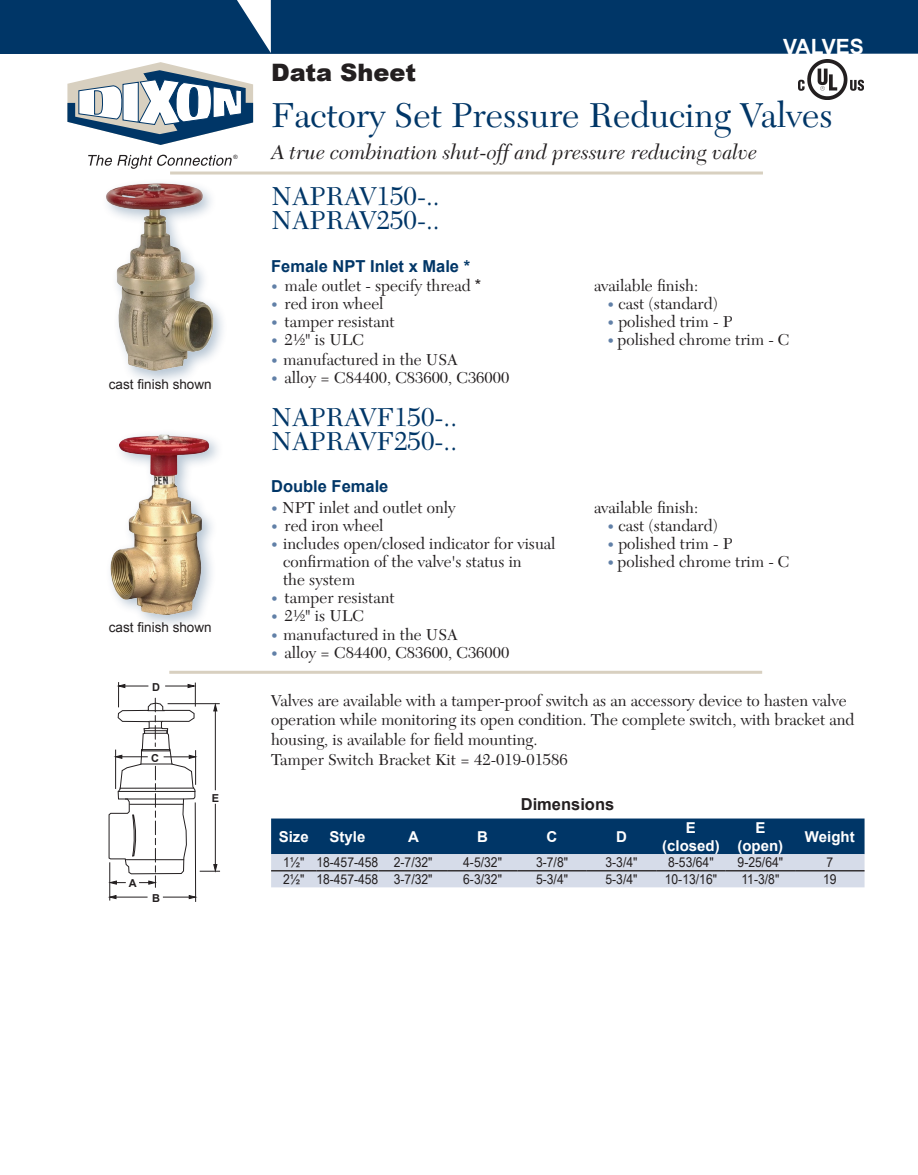
<style>
.page{position:relative;width:918px;height:1175px;background:#fff}
.page>*{position:absolute;margin:0;border:0;box-sizing:border-box;transform-origin:0 0}
.heading_2{font:36px "New Caledonia";color:#003667}
.sub-heading{font:27px "New Caledonia";color:#003667}
.heading_1{font:900 24px "Arial";color:#231f20}
.lead-in_text{font:italic 21px "New Caledonia";color:#231f20}
.industry{font:700 21px "Arial";color:#fff}
.body_text_-_left{font:16.5px/18px "New Caledonia";color:#231f20}
.sub-heading-2{font:700 16.5px "Arial";color:#003667}
.sub-heading-3{font:700 16.5px "Arial";color:#231f20}
.table_heading{font:700 15px "Arial";color:#fff}
.table_text{font:13.5px "Arial Narrow";color:#231f20;scale:1.1 1}
.body_text_-_left-2{font:13.5px "Arial";color:#231f20}
.t1{font:700 10.95px "Arial";color:#231f20}
.t2{font:italic 5.85px "Arial";color:#231f20}
.s1{font-size:13.5px;color:#6180a7}
.s2{font-family:"Arial"}
</style>
<div class="page">
<div style="left:0;top:0;width:918px;height:54px;background:#003667"></div>
<hr style="left:170px;top:171px;width:593px;height:3px;background:#d8d0c0">
<svg style="left:169px;top:670px;width:593px;height:4px"></svg>
<hr style="left:195px;top:803px;width:1px;height:98px;background:#231f20">
<hr style="left:109px;top:862px;width:1px;height:38px;background:#231f20">
<hr style="left:114px;top:896px;width:33px;height:1px;background:#231f20">
<svg style="left:109px;top:895px;width:7px;height:4px"></svg>
<svg style="left:163px;top:895px;width:33px;height:4px"></svg>
<svg style="left:108px;top:682px;width:112px;height:205px"></svg>
<div style="left:101px;top:178px;width:128px;height:208px;background:#003667;opacity:.3"></div>
<img style="left:102px;top:181px;width:116px;height:194px">
<img style="left:110px;top:434px;width:104px;height:186px">
<svg style="left:271px;top:818px;width:594px;height:69px;background:#6584a3"></svg>
<hr style="left:271px;top:870px;width:45px;height:1px;background:#231f20">
<hr style="left:316px;top:870px;width:62px;height:1px;background:#231f20">
<hr style="left:378px;top:870px;width:70px;height:1px;background:#231f20">
<hr style="left:448px;top:870px;width:69px;height:1px;background:#231f20">
<hr style="left:517px;top:870px;width:70px;height:1px;background:#231f20">
<hr style="left:587px;top:870px;width:69px;height:1px;background:#231f20">
<hr style="left:656px;top:870px;width:70px;height:1px;background:#231f20">
<hr style="left:726px;top:870px;width:69px;height:1px;background:#231f20">
<hr style="left:795px;top:870px;width:70px;height:1px;background:#231f20">
<img style="left:798px;top:59px;width:66px;height:40px">
<svg style="left:67px;top:62px;width:186px;height:83px"></svg>
<svg style="left:88px;top:155px;width:144px;height:14px"></svg>
<p class="t2" style="left:233px;top:153px;width:6px">®</p>
<p class="body_text_-_left-2" style="left:109px;top:374px;width:104px">cast finish shown</p>
<p class="body_text_-_left-2" style="left:109px;top:617px;width:104px">cast finish shown</p>
<p class="t1" style="left:152px;top:680px;width:9px">D</p>
<p class="t1" style="left:151px;top:751px;width:9px">C</p>
<p class="t1" style="left:129px;top:876px;width:9px">A</p>
<p class="t1" style="left:152px;top:890px;width:9px">B</p>
<p class="t1" style="left:212px;top:791px;width:9px">E</p>
<p class="heading_1" style="left:271px;top:55px;width:146px">Data Sheet</p>
<p class="industry" style="left:783px;top:32px;width:82px">VALVES</p>
<p class="heading_2" style="left:271px;top:94px;width:563px">Factory Set Pressure Reducing Valves</p>
<p class="lead-in_text" style="left:271px;top:141px;width:488px">A true combination shut-off and pressure reducing valve</p>
<p class="sub-heading" style="left:271px;top:181px;width:170px">NAPRAV150-..</p>
<p class="sub-heading" style="left:271px;top:205px;width:170px">NAPRAV250-..</p>
<p class="sub-heading-2" style="left:271px;top:255px;width:200px">Female NPT Inlet x Male *</p>
<p class="body_text_-_left" style="left:271px;top:277px;width:212px"><span class="s1">•</span> male outlet - specify thread <span class="s2">*</span></p>
<p class="body_text_-_left" style="left:271px;top:295px;width:114px"><span class="s1">•</span> red iron wheel</p>
<p class="body_text_-_left" style="left:271px;top:313px;width:125px"><span class="s1">•</span> tamper resistant</p>
<p class="body_text_-_left" style="left:271px;top:331px;width:95px"><span class="s1">•</span> 2½" is ULC</p>
<p class="body_text_-_left" style="left:271px;top:350px;width:188px"><span class="s1">•</span> manufactured in the USA</p>
<p class="body_text_-_left" style="left:271px;top:368px;width:240px"><span class="s1">•</span> alloy = C84400, C83600, C36000</p>
<p class="sub-heading" style="left:271px;top:401px;width:188px">NAPRAVF150-..</p>
<p class="sub-heading" style="left:271px;top:425px;width:188px">NAPRAVF250-..</p>
<p class="sub-heading-2" style="left:271px;top:474px;width:119px">Double Female</p>
<p class="body_text_-_left" style="left:271px;top:498px;width:186px"><span class="s1">•</span> NPT inlet and outlet only</p>
<p class="body_text_-_left" style="left:271px;top:516px;width:114px"><span class="s1">•</span> red iron wheel</p>
<p class="body_text_-_left" style="left:283px;top:534px;width:274px;text-indent:-12px"><span class="s1">•</span> includes open/closed indicator for visual confirmation of the valve's status in<br>the system</p>
<p class="body_text_-_left" style="left:271px;top:588px;width:125px"><span class="s1">•</span> tamper resistant</p>
<p class="body_text_-_left" style="left:271px;top:606px;width:95px"><span class="s1">•</span> 2½" is ULC</p>
<p class="body_text_-_left" style="left:271px;top:626px;width:188px"><span class="s1">•</span> manufactured in the USA</p>
<p class="body_text_-_left" style="left:271px;top:644px;width:240px"><span class="s1">•</span> alloy = C84400, C83600, C36000</p>
<p class="body_text_-_left" style="left:594px;top:277px;width:106px">available finish:</p>
<p class="body_text_-_left" style="left:608px;top:295px;width:112px"><span class="s1">•</span> cast (standard)</p>
<p class="body_text_-_left" style="left:608px;top:313px;width:126px"><span class="s1">•</span> polished trim - P</p>
<p class="body_text_-_left" style="left:608px;top:331px;width:184px"><span class="s1">•</span> polished chrome trim - C</p>
<p class="body_text_-_left" style="left:594px;top:498px;width:106px">available finish:</p>
<p class="body_text_-_left" style="left:608px;top:516px;width:112px"><span class="s1">•</span> cast (standard)</p>
<p class="body_text_-_left" style="left:608px;top:534px;width:126px"><span class="s1">•</span> polished trim - P</p>
<p class="body_text_-_left" style="left:608px;top:552px;width:184px"><span class="s1">•</span> polished chrome trim - C</p>
<p class="body_text_-_left" style="left:271px;top:690px;width:585px;line-height:19.8px">Valves are available with a tamper-proof switch as an accessory device to hasten valve operation while monitoring its open condition. The complete switch, with bracket and housing, is available for field mounting.</p>
<p class="body_text_-_left" style="left:271px;top:751px;width:298px">Tamper Switch Bracket Kit = 42-019-01586</p>
<p class="sub-heading-3" style="left:521px;top:792px;width:95px">Dimensions</p>
<p class="table_heading" style="left:279px;top:826px;width:32px">Size</p>
<p class="table_heading" style="left:330px;top:826px;width:37px">Style</p>
<p class="table_heading" style="left:408px;top:826px;width:12px">A</p>
<p class="table_heading" style="left:477px;top:826px;width:12px">B</p>
<p class="table_heading" style="left:547px;top:826px;width:12px">C</p>
<p class="table_heading" style="left:616px;top:826px;width:12px">D</p>
<p class="table_heading" style="left:686px;top:817px;width:12px">E</p>
<p class="table_heading" style="left:662px;top:835px;width:59px">(closed)</p>
<p class="table_heading" style="left:755px;top:817px;width:12px">E</p>
<p class="table_heading" style="left:737px;top:835px;width:47px">(open)</p>
<p class="table_heading" style="left:805px;top:826px;width:51px">Weight</p>
<p class="table_text" style="left:283px;top:852px;width:21px">1½"</p>
<p class="table_text" style="left:316px;top:852px;width:58px">18-457-458</p>
<p class="table_text" style="left:394px;top:852px;width:37px">2-7/32"</p>
<p class="table_text" style="left:463px;top:852px;width:37px">4-5/32"</p>
<p class="table_text" style="left:536px;top:852px;width:31px">3-7/8"</p>
<p class="table_text" style="left:605px;top:852px;width:31px">3-3/4"</p>
<p class="table_text" style="left:668px;top:852px;width:43px">8-53/64"</p>
<p class="table_text" style="left:738px;top:852px;width:43px">9-25/64"</p>
<p class="table_text" style="left:826px;top:852px;width:8px">7</p>
<p class="table_text" style="left:283px;top:869px;width:21px">2½"</p>
<p class="table_text" style="left:316px;top:869px;width:58px">18-457-458</p>
<p class="table_text" style="left:394px;top:869px;width:37px">3-7/32"</p>
<p class="table_text" style="left:463px;top:869px;width:37px">6-3/32"</p>
<p class="table_text" style="left:536px;top:869px;width:31px">5-3/4"</p>
<p class="table_text" style="left:605px;top:869px;width:31px">5-3/4"</p>
<p class="table_text" style="left:665px;top:869px;width:49px">10-13/16"</p>
<p class="table_text" style="left:741px;top:869px;width:36px">11-3/8"</p>
<p class="table_text" style="left:823px;top:869px;width:14px">19</p>
</div>
